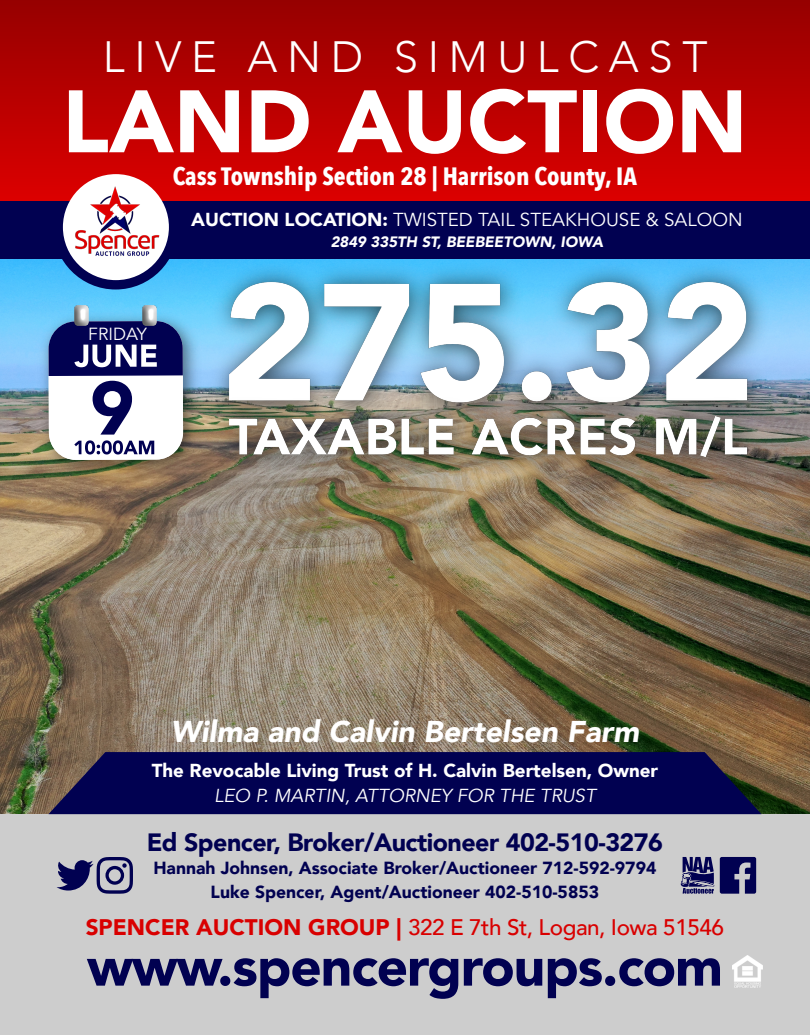
<style>
.page{position:relative;width:810px;height:1035px;background:#fff}
.page>*{position:absolute;margin:0;border:0;box-sizing:border-box;transform-origin:0 0}
.t1{font:900 87.5px "Avenir";color:#fff}
.t2{font:900 55px "Avenir";letter-spacing:-.02em;color:#010151}
.t3{font:300 43.75px "Avenir";letter-spacing:.22em;color:#fff}
.t4{font:italic 900 30px "Avenir";color:#fff}
.t5{font:900 25px "Avenir";letter-spacing:-.02em;color:#010151}
.t6{font:700 25px "Avenir Next Condensed";color:#fff}
.t7{font:500 22.5px "Avenir";letter-spacing:-.02em;color:#d90000}
.t8{font:900 18.75px "Avenir";color:#fff}
.t9{font:18.75px "Avenir";color:#fff}
.t10{font:italic 18.75px "Avenir";color:#fff}
.t11{font:900 17.5px/23.6px "Avenir";color:#010151;text-align:center}
.t12{font:17.5px "Avenir";color:#fff}
.t13{font:italic 900 15px "Avenir";color:#fff}
.s1{font-weight:900}
</style>
<div class="page">
<img style="left:0;top:259px;width:810px;height:555px">
<div style="left:0;top:173px;width:810px;height:86px;background:#010151"></div>
<img style="left:0;top:0;width:810px;height:201px">
<div style="left:0;top:814px;width:810px;height:221px;background:#cdcdcd"></div>
<img style="left:733px;top:955px;width:30px;height:32px">
<img style="left:52px;top:155px;width:131px;height:131px">
<img style="left:208px;top:262px;width:562px;height:216px">
<img style="left:38px;top:310px;width:164px;height:169px">
<img style="left:75px;top:306px;width:14px;height:15px">
<img style="left:142px;top:305px;width:14px;height:16px">
<svg style="left:48px;top:321px;width:135px;height:139px"></svg>
<svg style="left:49px;top:752px;width:712px;height:62px;background:#09084f"></svg>
<svg style="left:720px;top:857px;width:36px;height:37px"></svg>
<svg style="left:680px;top:857px;width:34px;height:37px"></svg>
<svg style="left:57px;top:857px;width:76px;height:37px"></svg>
<h3 class="t3" style="left:103px;top:28px;width:606px">LIVE AND SIMULCAST</h3>
<h1 class="t1" style="left:62px;top:65px;width:687px">LAND AUCTION</h1>
<h3 class="t6" style="left:173px;top:160px;width:466px">Cass Township Section 28 | Harrison County, IA</h3>
<p class="t12" style="left:88px;top:323px;width:60px">FRIDAY</p>
<p class="t9" style="left:191px;top:207px;width:553px"><span class="s1">AUCTION LOCATION:</span> TWISTED TAIL STEAKHOUSE &amp; SALOON</p>
<p class="t13" style="left:331px;top:232px;width:274px">2849 335TH ST, BEEBEETOWN, IOWA</p>
<h3 class="t4" style="left:171px;top:712px;width:470px">Wilma and Calvin Bertelsen Farm</h3>
<p class="t8" style="left:152px;top:758px;width:508px">The Revocable Living Trust of H. Calvin Bertelsen, Owner</p>
<p class="t10" style="left:214px;top:783px;width:383px">LEO P. MARTIN, ATTORNEY FOR THE TRUST</p>
<h3 class="t5" style="left:147px;top:826px;width:518px">Ed Spencer, Broker/Auctioneer 402-510-3276</h3>
<p class="t11" style="left:153px;top:857px;width:505px">Hannah Johnsen, Associate Broker/Auctioneer 712-592-9794<br>Luke Spencer, Agent/Auctioneer 402-510-5853</p>
<p class="t7" style="left:86px;top:913px;width:640px"><span class="s1">SPENCER AUCTION GROUP |</span> 322 E 7th St, Logan, Iowa 51546</p>
<h2 class="t2" style="left:87px;top:931px;width:637px">www.spencergroups.com</h2>
</div>
